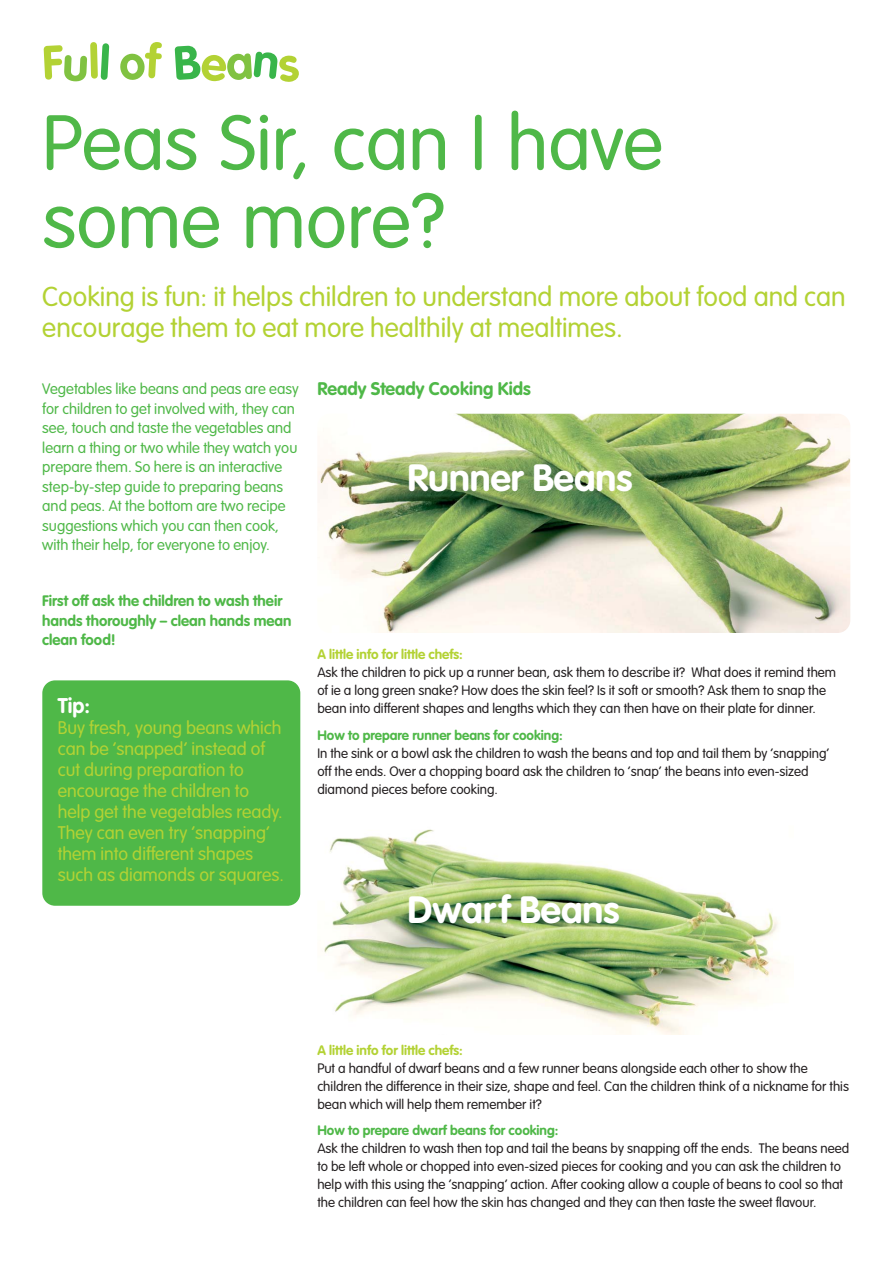
<style>
.page{position:relative;width:893px;height:1263px;background:#fff}
.page>*{position:absolute;margin:0;border:0;box-sizing:border-box;transform-origin:0 0}
.t1{font:300 76.5px/78px "VAG Rounded";color:#4fb848}
.t2{font:700 37.5px "VAG Rounded";color:#fff}
.t3{font:300 27px/31.5px "VAG Rounded";color:#b3d234}
.t4{font:700 21px "VAG Rounded";color:#fff}
.t5{font:300 18px/21px "VAG Rounded";color:#b3d234}
.t6{font:700 18px "VAG Rounded";color:#4fb848}
.t7{font:300 15px/19.5px "VAG Rounded";color:#4fb848}
.t8{font:700 15px/19.5px "VAG Rounded";color:#4fb848}
.t9{font:300 13.5px/18px "VAG Rounded";color:#231f20}
.t10{font:700 13.5px "VAG Rounded";color:#4fb848}
.t11{font:700 13.5px "VAG Rounded";color:#b3d234}
</style>
<div class="page">
<img style="left:317px;top:414px;width:533px;height:219px;border-radius:13px">
<img style="left:324px;top:829px;width:457px;height:206px">
<div style="left:42px;top:680px;width:258px;height:226px;background:#4fb848;border-radius:13px"></div>
<svg style="left:44px;top:42px;width:65px;height:40px"></svg>
<svg style="left:120px;top:42px;width:42px;height:38px"></svg>
<svg style="left:175px;top:46px;width:124px;height:36px"></svg>
<h1 class="t1" style="left:42px;top:110px;width:622px">Peas Sir, can I have some more?</h1>
<h3 class="t3" style="left:42px;top:283px;width:805px">Cooking is fun: it helps children to understand more about food and can encourage them to eat more healthily at mealtimes.</h3>
<p class="t7" style="left:42px;top:380px;width:258px">Vegetables like beans and peas are easy for children to get involved with, they can see, touch and taste the vegetables and learn a thing or two while they watch you prepare them. So here is an interactive step-by-step guide to preparing beans and peas. At the bottom are two recipe suggestions which you can then cook, with their help, for everyone to enjoy.</p>
<h3 class="t6" style="left:317px;top:381px;width:215px">Ready Steady Cooking Kids</h3>
<h2 class="t2" style="left:407px;top:462px;width:227px">Runner Beans</h2>
<p class="t8" style="left:42px;top:592px;width:251px">First off ask the children to wash their hands thoroughly – clean hands mean clean food!</p>
<h3 class="t4" style="left:58px;top:697px;width:34px">Tip:</h3>
<h3 class="t5" style="left:58px;top:718px;width:228px">Buy fresh, young beans which can be ‘snapped’ instead of cut during preparation to encourage the children to help get the vegetables ready.<br>They can even try ‘snapping’ them into different shapes such as diamonds or squares.</h3>
<p class="t11" style="left:317px;top:649px;width:147px">A little info for little chefs:</p>
<p class="t9" style="left:317px;top:665px;width:520px">Ask the children to pick up a runner bean, ask them to describe it? What does it remind them of ie a long green snake? How does the skin feel? Is it soft or smooth? Ask them to snap the bean into different shapes and lengths which they can then have on their plate for dinner.</p>
<p class="t10" style="left:317px;top:729px;width:247px">How to prepare runner beans for cooking:</p>
<p class="t9" style="left:317px;top:745px;width:513px">In the sink or a bowl ask the children to wash the beans and top and tail them by ‘snapping’ off the ends. Over a chopping board ask the children to ‘snap’ the beans into even-sized diamond pieces before cooking.</p>
<h2 class="t2" style="left:407px;top:894px;width:213px">Dwarf Beans</h2>
<p class="t11" style="left:317px;top:1044px;width:147px">A little info for little chefs:</p>
<p class="t9" style="left:317px;top:1060px;width:533px">Put a handful of dwarf beans and a few runner beans alongside each other to show the children the difference in their size, shape and feel. Can the children think of a nickname for this bean which will help them remember it?</p>
<p class="t10" style="left:317px;top:1125px;width:243px">How to prepare dwarf beans for cooking:</p>
<p class="t9" style="left:317px;top:1141px;width:533px">Ask the children to wash then top and tail the beans by snapping off the ends. The beans need to be left whole or chopped into even-sized pieces for cooking and you can ask the children to help with this using the ‘snapping’ action. After cooking allow a couple of beans to cool so that the children can feel how the skin has changed and they can then taste the sweet flavour.</p>
</div>
